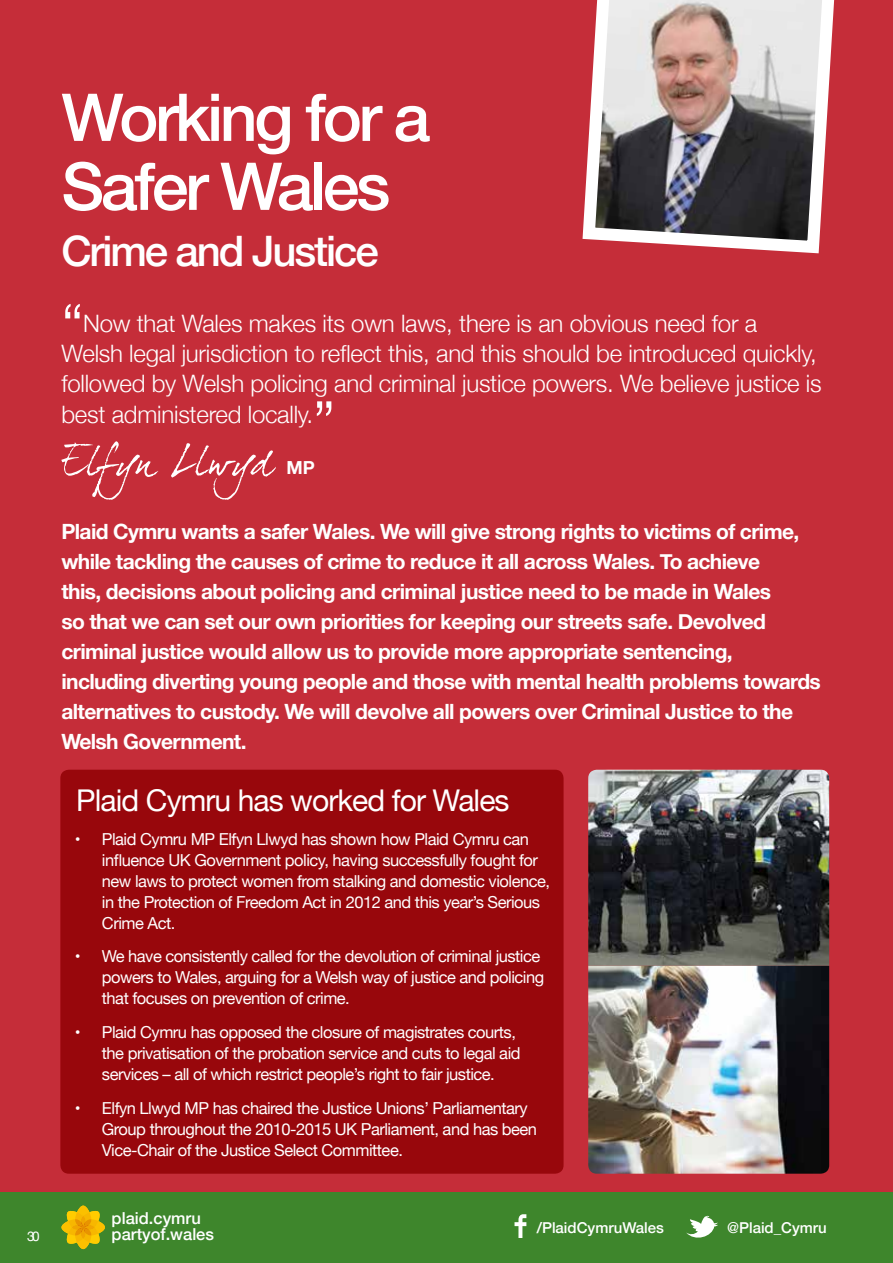
<style>
.page{position:relative;width:893px;height:1263px;background:#fff}
.page>*{position:absolute;margin:0;border:0;box-sizing:border-box;transform-origin:0 0}
.t1{font:500 66px/69px "Helvetica Neue";letter-spacing:-.05em;color:#fff}
.t2{font:300 60px "Helvetica Neue";color:#fff}
.t3{font:500 42px "Helvetica Neue";letter-spacing:-.05em;color:#fff}
.t4{font:30px "Helvetica Neue";letter-spacing:-.03em;color:#fff}
.t5{font:300 24px/30.5px "Helvetica Neue";letter-spacing:-.01em;color:#fff}
.t6{font:700 21px/30px "Helvetica Neue";letter-spacing:-.03em;color:#fff}
.t7{font:700 18px "Helvetica Neue";color:#fff}
.t8{font:16.5px/21px "Helvetica Neue";letter-spacing:-.03em;color:#fff}
.t9{font:500 16.5px/16.5px "Helvetica Neue";color:#fff}
.t10{font:500 15px "Helvetica Neue";color:#fff}
.t11{font:13.5px "Helvetica Neue";color:#fff}
</style>
<div class="page">
<div style="left:0;top:1191px;width:893px;height:72px;background:#3e862c"></div>
<svg style="left:61px;top:1205px;width:44px;height:44px"></svg>
<svg style="left:514px;top:1214px;width:12px;height:24px"></svg>
<svg style="left:686px;top:1216px;width:32px;height:22px"></svg>
<div style="left:0;top:0;width:893px;height:1191px;background:#c52d39"></div>
<div style="left:60px;top:770px;width:504px;height:404px;background:#98070c;border-radius:9px"></div>
<svg style="left:61px;top:441px;width:215px;height:59px"></svg>
<svg style="left:582px;top:0;width:253px;height:254px;background:#9f8b8c"></svg>
<img style="left:588px;top:770px;width:241px;height:404px">
<p class="t11" style="left:27px;top:1226px;width:14px">30</p>
<h1 class="t1" style="left:61px;top:78px;width:370px">Working for a<br>Safer Wales</h1>
<h3 class="t3" style="left:61px;top:217px;width:319px">Crime and Justice</h3>
<h2 class="t2" style="left:61px;top:277px;width:24px">“</h2>
<p class="t5" style="left:61px;top:306px;width:762px;text-indent:22px">Now that Wales makes its own laws, there is an obvious need for a Welsh legal jurisdiction to reflect this, and this should be introduced quickly, followed by Welsh policing and criminal justice powers. We believe justice is best administered locally.</p>
<h2 class="t2" style="left:313px;top:374px;width:24px">”</h2>
<p class="t7" style="left:287px;top:454px;width:30px">MP</p>
<p class="t6" style="left:61px;top:517px;width:761px">Plaid Cymru wants a safer Wales. We will give strong rights to victims of crime, while tackling the causes of crime to reduce it all across Wales. To achieve<br>this, decisions about policing and criminal justice need to be made in Wales<br>so that we can set our own priorities for keeping our streets safe. Devolved criminal justice would allow us to provide more appropriate sentencing, including diverting young people and those with mental health problems towards alternatives to custody. We will devolve all powers over Criminal Justice to the Welsh Government.</p>
<h3 class="t4" style="left:76px;top:778px;width:435px">Plaid Cymru has worked for Wales</h3>
<p class="t8" style="left:102px;top:829px;width:450px;text-indent:-27px">• Plaid Cymru MP Elfyn Llwyd has shown how Plaid Cymru can influence UK Government policy, having successfully fought for new laws to protect women from stalking and domestic violence, in the Protection of Freedom Act in 2012 and this year’s Serious Crime Act.</p>
<p class="t8" style="left:102px;top:947px;width:444px;text-indent:-27px">• We have consistently called for the devolution of criminal justice powers to Wales, arguing for a Welsh way of justice and policing that focuses on prevention of crime.</p>
<p class="t8" style="left:102px;top:1023px;width:420px;text-indent:-27px">• Plaid Cymru has opposed the closure of magistrates courts, the privatisation of the probation service and cuts to legal aid services – all of which restrict people’s right to fair justice.</p>
<p class="t8" style="left:102px;top:1098px;width:437px;text-indent:-27px">• Elfyn Llwyd MP has chaired the Justice Unions’ Parliamentary<br>Group throughout the 2010-2015 UK Parliament, and has been<br>Vice-Chair of the Justice Select Committee.</p>
<p class="t9" style="left:112px;top:1208px;width:104px">plaid.cymru partyof.wales</p>
<p class="t10" style="left:537px;top:1216px;width:129px">/PlaidCymruWales</p>
<p class="t10" style="left:727px;top:1216px;width:101px">@Plaid_Cymru</p>
</div>
